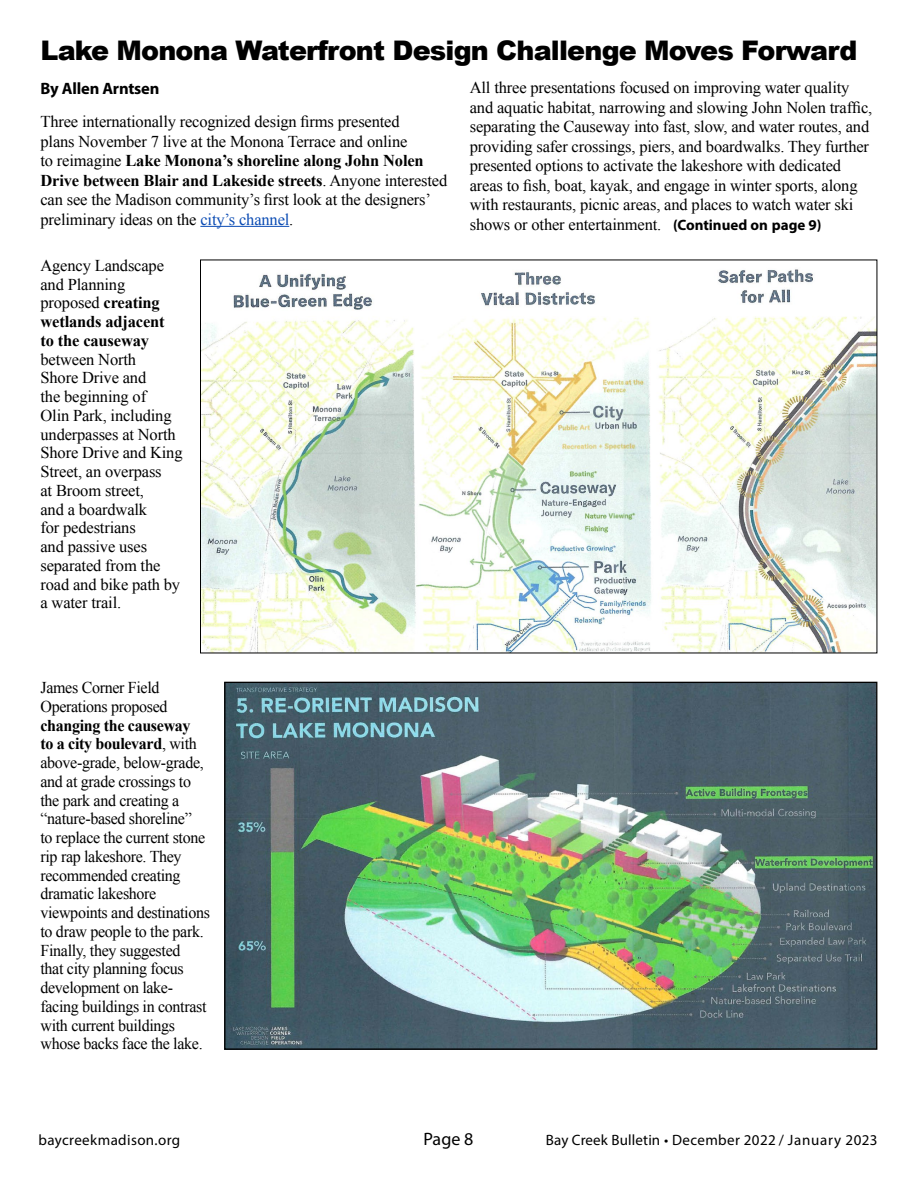
<style>
.page{position:relative;width:918px;height:1188px;background:#fff}
.page>*{position:absolute;margin:0;border:0;box-sizing:border-box;transform-origin:0 0}
.t1{font:900 27px "Arial";letter-spacing:-.03em;color:#000}
.t2{font:18px "Myriad Pro";color:#000}
.t3{font:16.5px/18.8px "Times New Roman";letter-spacing:-.01em;color:#000}
.t4{font:700 16.5px/18.8px "Times New Roman";letter-spacing:-.01em;color:#000}
.t5{font:700 16.5px "Myriad Pro";letter-spacing:-.01em;color:#000}
.t6{font:15px "Myriad Pro";letter-spacing:.025em;color:#000}
.s1{font-weight:700}
.s2{color:#0b4cb4}
.s3{font-family:"Myriad Pro";font-weight:700;font-size:15px}
.s4{font-weight:400}
</style>
<div class="page">
<hr style="left:200px;top:226px;width:89px;height:1px;background:#0b4cb4">
<img style="left:202px;top:269px;width:673px;height:382px">
<img style="left:226px;top:684px;width:649px;height:364px">
<h1 class="t1" style="left:40px;top:31px;width:818px">Lake Monona Waterfront Design Challenge Moves Forward</h1>
<p class="t5" style="left:40px;top:78px;width:121px">By Allen Arntsen</p>
<p class="t3" style="left:40px;top:112px;width:408px;line-height:19.5px">Three internationally recognized design firms presented<br>plans November 7 live at the Monona Terrace and online<br>to reimagine <span class="s1">Lake Monona’s shoreline along John Nolen Drive between Blair and Lakeside streets</span>. Anyone interested can see the Madison community’s first look at the designers’ preliminary ideas on the <span class="s2">city’s channel</span>.</p>
<p class="t3" style="left:470px;top:78px;width:404px;line-height:19.5px">All three presentations focused on improving water quality and aquatic habitat, narrowing and slowing John Nolen traffic, separating the Causeway into fast, slow, and water routes, and providing safer crossings, piers, and boardwalks. They further presented options to activate the lakeshore with dedicated areas to fish, boat, kayak, and engage in winter sports, along with restaurants, picnic areas, and places to watch water ski shows or other entertainment. <span class="s3">(Continued on page 9)</span></p>
<p class="t4" style="left:40px;top:256px;width:126px"><span class="s4">Agency Landscape and Planning proposed</span> creating wetlands adjacent to the causeway</p>
<p class="t3" style="left:40px;top:350px;width:144px">between North<br>Shore Drive and<br>the beginning of<br>Olin Park, including underpasses at North<br>Shore Drive and King<br>Street, an overpass<br>at Broom street,<br>and a boardwalk<br>for pedestrians<br>and passive uses separated from the road and bike path by a water trail.</p>
<p class="t3" style="left:40px;top:678px;width:129px">James Corner Field<br>Operations proposed</p>
<p class="t3" style="left:40px;top:715px;width:171px"><span class="s1">changing the causeway<br>to a city boulevard</span>, with above-grade, below-grade, and at grade crossings to the park and creating a “nature-based shoreline”<br>to replace the current stone rip rap lakeshore. They recommended creating dramatic lakeshore viewpoints and destinations to draw people to the park.<br>Finally, they suggested<br>that city planning focus development on lake&shy;facing buildings in contrast with current buildings whose backs face the lake.</p>
<p class="t6" style="left:38px;top:1131px;width:143px">baycreekmadison.org</p>
<p class="t2" style="left:424px;top:1128px;width:51px">Page 8</p>
<p class="t6" style="left:546px;top:1131px;width:333px">Bay Creek Bulletin • December 2022 / January 2023</p>
</div>
